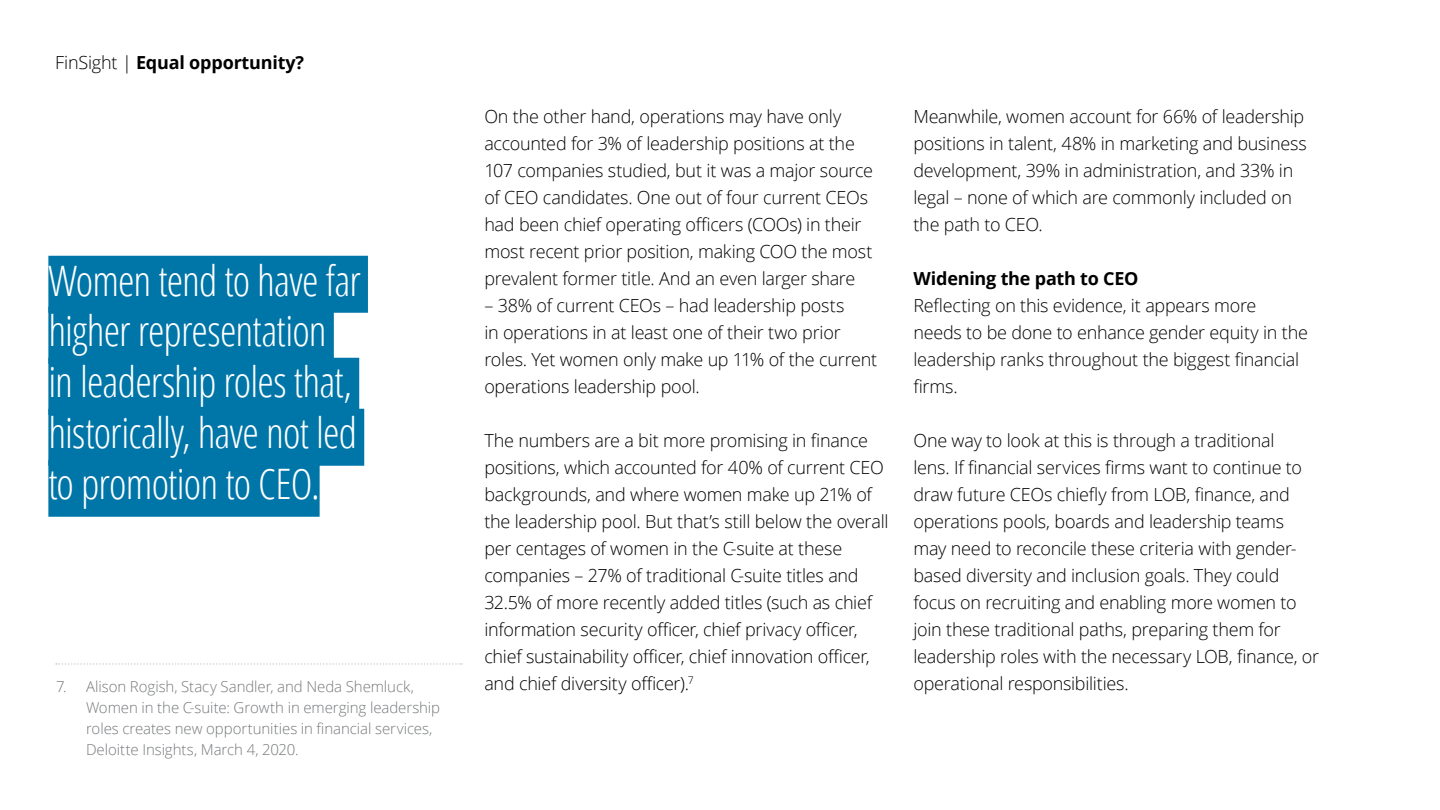
<style>
.page{position:relative;width:1440px;height:810px;background:#fff}
.page>*{position:absolute;margin:0;border:0;box-sizing:border-box;transform-origin:0 0}
.t1{font:300 42px/51px "Open Sans Condensed";letter-spacing:-.02em;color:#fff}
.t2{font:300 18px/27px "Open Sans";letter-spacing:-.015em;color:#000}
.t3{font:700 18px "Open Sans";letter-spacing:-.01em;color:#000}
.t4{font:300 15px/21px "Open Sans";letter-spacing:-.005em;color:#75787b}
.s1{font-weight:300}
</style>
<div class="page">
<svg style="left:56px;top:663px;width:406px;height:2px"></svg>
<div style="left:48px;top:256px;width:320px;height:57px;background:#0076a8"></div>
<div style="left:48px;top:307px;width:286px;height:57px;background:#0076a8"></div>
<div style="left:48px;top:358px;width:311px;height:57px;background:#0076a8"></div>
<div style="left:48px;top:409px;width:316px;height:57px;background:#0076a8"></div>
<div style="left:48px;top:460px;width:272px;height:57px;background:#0076a8"></div>
<p class="t3" style="left:55px;top:50px;width:250px"><span class="s1">FinSight |</span> Equal opportunity?</p>
<p class="t2" style="left:913px;top:103px;width:395px">Meanwhile, women account for 66% of leadership positions in talent, 48% in marketing and business development, 39% in administration, and 33% in legal – none of which are commonly included on the path to CEO.</p>
<p class="t3" style="left:913px;top:266px;width:227px">Widening the path to CEO</p>
<p class="t2" style="left:913px;top:292px;width:396px">Reflecting on this evidence, it appears more needs to be done to enhance gender equity in the leadership ranks throughout the biggest financial firms.</p>
<p class="t2" style="left:913px;top:427px;width:407px">One way to look at this is through a traditional<br>lens. If financial services firms want to continue to draw future CEOs chiefly from LOB, finance, and operations pools, boards and leadership teams may need to reconcile these criteria with gender&shy;based diversity and inclusion goals. They could focus on recruiting and enabling more women to join these traditional paths, preparing them for leadership roles with the necessary LOB, finance, or</p>
<p class="t2" style="left:484px;top:103px;width:390px">On the other hand, operations may have only accounted for 3% of leadership positions at the 107 companies studied, but it was a major source of CEO candidates. One out of four current CEOs had been chief operating officers (COOs) in their most recent prior position, making COO the most prevalent former title. And an even larger share</p>
<p class="t2" style="left:484px;top:292px;width:394px">– 38% of current CEOs – had leadership posts<br>in operations in at least one of their two prior roles. Yet women only make up 11% of the current operations leadership pool.</p>
<p class="t2" style="left:484px;top:427px;width:406px">The numbers are a bit more promising in finance positions, which accounted for 40% of current CEO backgrounds, and where women make up 21% of the leadership pool. But that’s still below the overall per centages of women in the C-suite at these companies – 27% of traditional C-suite titles and 32.5% of more recently added titles (such as chief information security officer, chief privacy officer, chief sustainability officer, chief innovation officer, and chief diversity officer).<sup>7</sup></p>
<h1 class="t1" style="left:48px;top:253px;width:314px">Women tend to have far higher representation in leadership roles that, historically, have not led to promotion to CEO.</h1>
<p class="t4" style="left:56px;top:676px;width:359px">7. Alison Rogish, Stacy Sandler, and Neda Shemluck,</p>
<p class="t2" style="left:913px;top:670px;width:217px">operational responsibilities.</p>
<p class="t4" style="left:86px;top:697px;width:356px">Women in the C-suite: Growth in emerging leadership roles creates new opportunities in financial services,<br>Deloitte Insights, March 4, 2020.</p>
</div>
